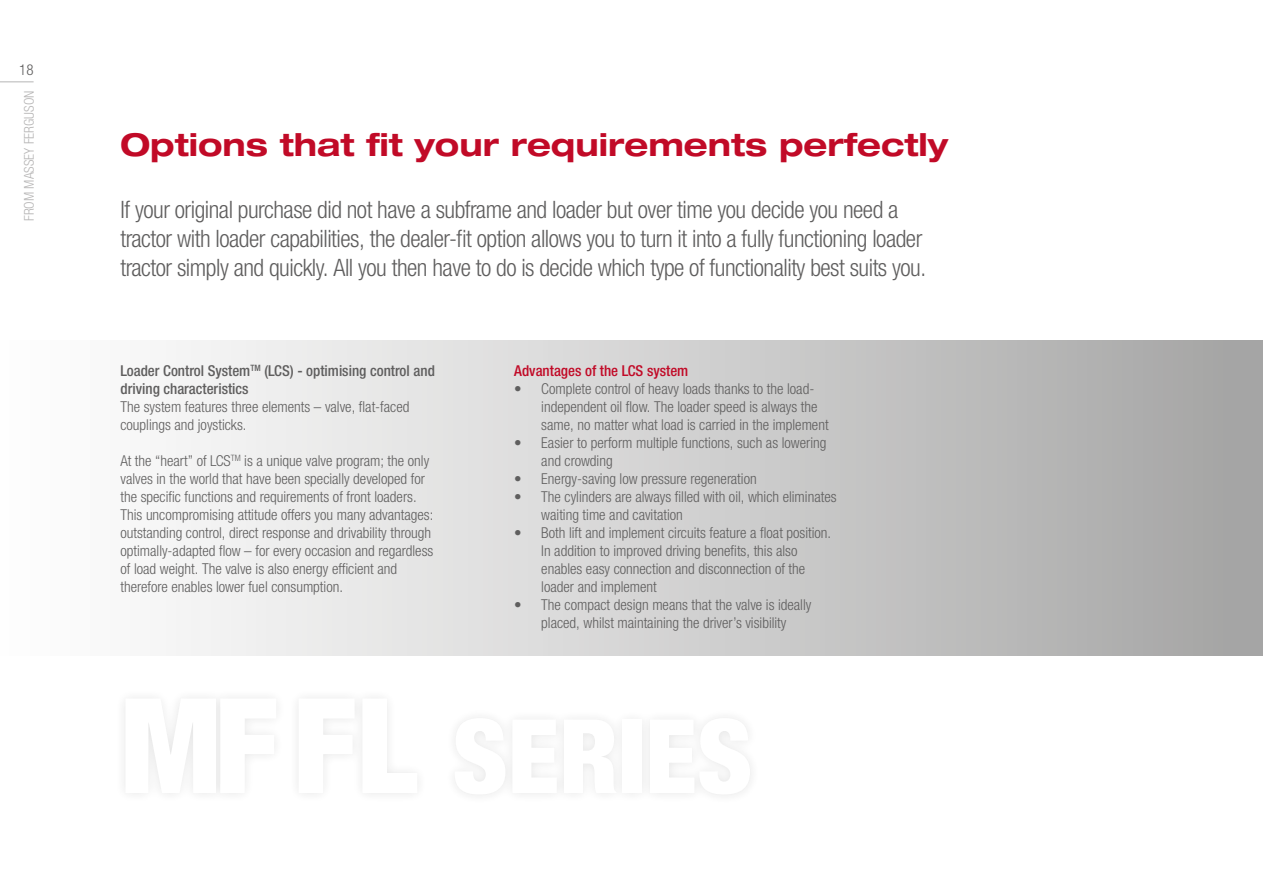
<style>
.page{position:relative;width:1263px;height:893px;background:#fff}
.page>*{position:absolute;margin:0;border:0;box-sizing:border-box;transform-origin:0 0}
.t1{font:900 condensed 103.2px "Helvetica Neue LTW1 G";color:#fff}
.t2{font:700 expanded 31.5px "Helvetica Neue LTW1 G";color:#c10a27}
.t3{font:300 condensed 24px/28.8px "Helvetica Neue LTW1 G";letter-spacing:-.02em;color:#5f5e5e}
.t4{font:300 condensed 15px/18px "Helvetica Neue LTW1 G";color:#5f5e5e}
.t5{font:500 condensed 15px/18px "Helvetica Neue LTW1 G";color:#5f5e5e}
.t6{font:500 condensed 15px "Helvetica Neue LTW1 G";color:#c10a27}
.t7{font:300 condensed 13.5px "Helvetica Neue LTW1 G";color:#b6b5b5}
.s1{font-size:132.6px}
</style>
<div class="page">
<div style="left:0;top:340px;width:1263px;height:316px;background:linear-gradient(to right,#fff,#a6a6a5)"></div>
<hr style="left:0;top:81px;width:34px;height:1px;background:#b6b5b5">
<div style="left:114px;top:687px;width:648px;height:119px;background:#000;opacity:.12"></div>
<p class="t4" style="left:19px;top:61px;width:16px">18</p>
<p class="t7" style="left:21px;top:221px;width:132px;rotate:-90deg">FROM MASSEY FERGUSON</p>
<h2 class="t2" style="left:120px;top:124px;width:829px">Options that fit your requirements perfectly</h2>
<p class="t3" style="left:120px;top:195px;width:807px">If your original purchase did not have a subframe and loader but over time you decide you need a tractor with loader capabilities, the dealer-fit option allows you to turn it into a fully functioning loader tractor simply and quickly. All you then have to do is decide which type of functionality best suits you.</p>
<p class="t5" style="left:120px;top:361px;width:316px">Loader Control System<sup>TM</sup> (LCS) - optimising control and driving characteristics</p>
<p class="t4" style="left:120px;top:397px;width:290px">The system features three elements – valve, flat-faced couplings and joysticks.</p>
<p class="t4" style="left:120px;top:451px;width:314px">At the “heart” of LCS<sup>TM</sup> is a unique valve program; the only valves in the world that have been specially developed for the specific functions and requirements of front loaders.<br>This uncompromising attitude offers you many advantages: outstanding control, direct response and drivability through optimally-adapted flow – for every occasion and regardless of load weight. The valve is also energy efficient and therefore enables lower fuel consumption.</p>
<p class="t6" style="left:514px;top:361px;width:176px">Advantages of the LCS system</p>
<p class="t4" style="left:541px;top:379px;width:289px;text-indent:-27px">• Complete control of heavy loads thanks to the load&shy;independent oil flow. The loader speed is always the same, no matter what load is carried in the implement</p>
<p class="t4" style="left:541px;top:433px;width:287px;text-indent:-27px">• Easier to perform multiple functions, such as lowering and crowding</p>
<p class="t4" style="left:514px;top:469px;width:244px">• Energy-saving low pressure regeneration</p>
<p class="t4" style="left:541px;top:487px;width:297px;text-indent:-27px">• The cylinders are always filled with oil, which eliminates waiting time and cavitation</p>
<p class="t4" style="left:541px;top:523px;width:291px;text-indent:-27px">• Both lift and implement circuits feature a float position.<br>In addition to improved driving benefits, this also enables easy connection and disconnection of the loader and implement</p>
<p class="t4" style="left:514px;top:595px;width:299px;text-align:center">• The compact design means that the valve is ideally placed, whilst maintaining the driver’s visibility</p>
<h1 class="t1" style="left:120px;top:695px;width:633px"><span class="s1">MF FL</span> SERIES</h1>
</div>
